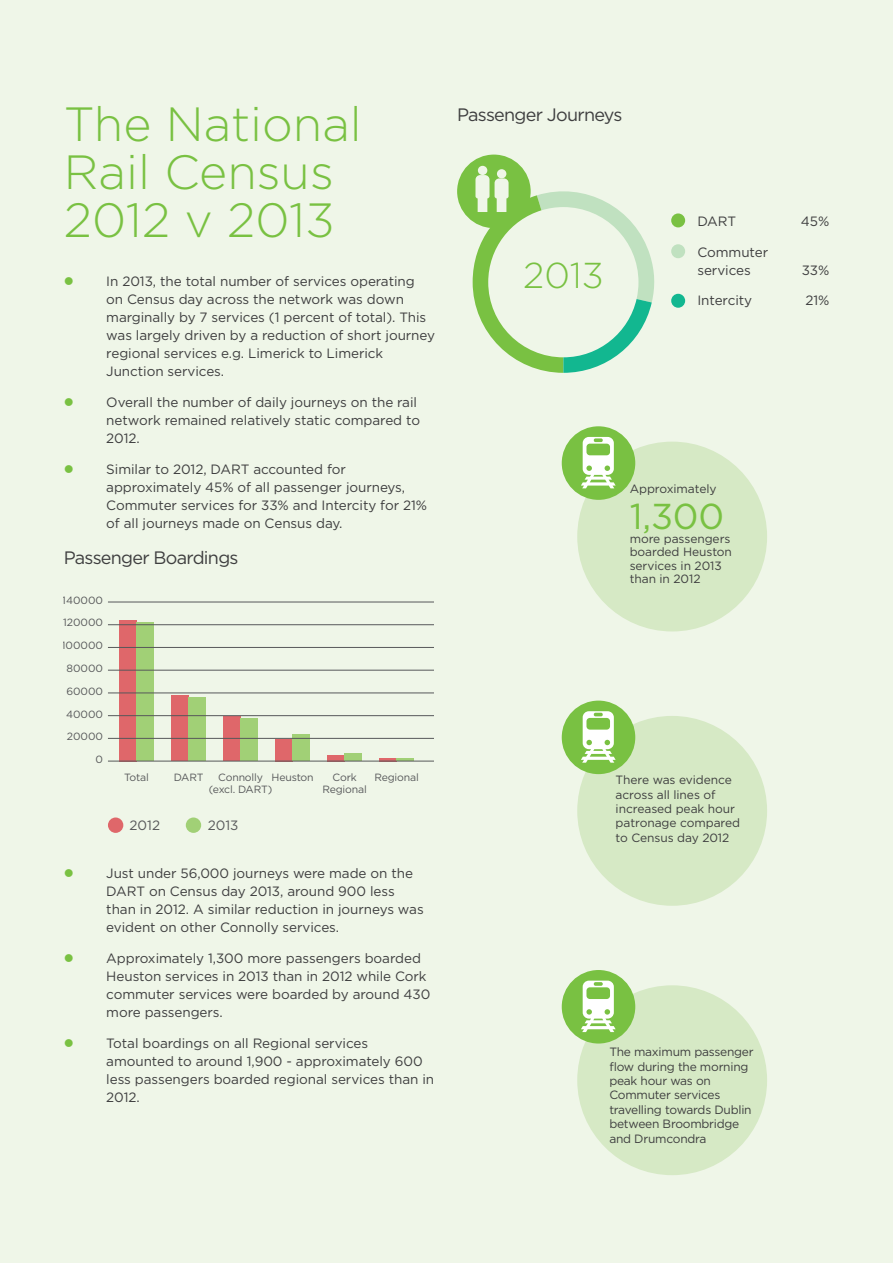
<style>
.page{position:relative;width:893px;height:1263px;background:#eff6e8}
.page>*{position:absolute;margin:0;border:0;box-sizing:border-box;transform-origin:0 0}
.heading_1{font:300 48px/48px "Gotham";color:#79c142}
.heading_1-2{font:36px "Gotham";color:#79c142}
.heading_1-3{font:300 36px "Gotham";color:#79c142}
.Intro{font:18px "Gotham";letter-spacing:-.04em;color:#3e3e3f}
.Body{font:13.5px/18px "Gotham";letter-spacing:-.005em;color:#3e3e3f}
.t1{font:13.5px "Gotham";color:#57585a}
.Body-2{font:12px/14.4px "Gotham";letter-spacing:-.02em;color:#3e3e3f}
.heading_1-4{font:12px "Gotham";letter-spacing:-.005em;color:#3e3e3f}
.t2{font:10.5px/22.8px "Gotham";letter-spacing:-.015em;color:#57585a;text-align:center}
</style>
<div class="page">
<div style="left:120px;top:620px;width:17px;height:141px;background:#df676a"></div>
<div style="left:137px;top:622px;width:17px;height:139px;background:#a1d076"></div>
<div style="left:172px;top:696px;width:17px;height:65px;background:#df676a"></div>
<div style="left:189px;top:697px;width:17px;height:64px;background:#a1d076"></div>
<div style="left:224px;top:717px;width:17px;height:44px;background:#df676a"></div>
<div style="left:241px;top:718px;width:17px;height:43px;background:#a1d076"></div>
<div style="left:276px;top:739px;width:17px;height:22px;background:#df676a"></div>
<div style="left:293px;top:735px;width:17px;height:26px;background:#a1d076"></div>
<div style="left:328px;top:755px;width:17px;height:6px;background:#df676a"></div>
<div style="left:345px;top:754px;width:17px;height:7px;background:#a1d076"></div>
<hr style="left:380px;top:758px;width:17px;height:3px;background:#df676a">
<svg style="left:397px;top:759px;width:17px;height:2px"></svg>
<hr style="left:108px;top:761px;width:326px;height:1px;background:#57585a">
<hr style="left:108px;top:738px;width:326px;height:1px;background:#57585a">
<hr style="left:108px;top:715px;width:326px;height:1px;background:#57585a">
<hr style="left:108px;top:692px;width:326px;height:1px;background:#57585a">
<hr style="left:108px;top:670px;width:326px;height:1px;background:#57585a">
<hr style="left:108px;top:647px;width:326px;height:1px;background:#57585a">
<hr style="left:108px;top:624px;width:326px;height:1px;background:#57585a">
<hr style="left:108px;top:602px;width:326px;height:1px;background:#57585a">
<div style="left:108px;top:817px;width:15px;height:16px;background:#df676a;border-radius:50%"></div>
<div style="left:186px;top:817px;width:15px;height:16px;background:#a1d076;border-radius:50%"></div>
<div style="left:577px;top:442px;width:190px;height:189px;background:#d6e9c5;border-radius:50%"></div>
<div style="left:562px;top:426px;width:73px;height:74px;background:#79c142;border-radius:50%"></div>
<svg style="left:581px;top:437px;width:35px;height:51px"></svg>
<div style="left:577px;top:716px;width:190px;height:190px;background:#d6e9c5;border-radius:50%"></div>
<div style="left:562px;top:701px;width:73px;height:73px;background:#79c142;border-radius:50%"></div>
<svg style="left:581px;top:711px;width:35px;height:52px"></svg>
<div style="left:577px;top:985px;width:190px;height:190px;background:#d6e9c5;border-radius:50%"></div>
<div style="left:562px;top:970px;width:73px;height:73px;background:#79c142;border-radius:50%"></div>
<svg style="left:581px;top:981px;width:35px;height:51px"></svg>
<div style="left:457px;top:155px;width:74px;height:73px;background:#79c142;border-radius:50%"></div>
<div style="left:497px;top:169px;width:9px;height:9px;background:#eff6e8;border-radius:50%"></div>
<div style="left:478px;top:166px;width:9px;height:9px;background:#eff6e8;border-radius:50%"></div>
<svg style="left:473px;top:175px;width:182px;height:198px"></svg>
<div style="left:671px;top:213px;width:14px;height:14px;background:#79c142;border-radius:50%"></div>
<div style="left:671px;top:244px;width:14px;height:14px;background:#c0e1c0;border-radius:50%"></div>
<div style="left:671px;top:294px;width:14px;height:14px;background:#12b790;border-radius:50%"></div>
<p class="heading_1" style="left:64px;top:100px;width:300px">The National<br>Rail Census<br>2012 v 2013</p>
<p class="Body" style="left:106px;top:272px;width:330px">In 2013, the total number of services operating<br>on Census day across the network was down marginally by 7 services (1 percent of total). This was largely driven by a reduction of short journey regional services e.g. Limerick to Limerick Junction services.</p>
<p class="Body" style="left:106px;top:393px;width:315px">Overall the number of daily journeys on the rail network remained relatively static compared to<br>2012.</p>
<p class="Body" style="left:106px;top:460px;width:322px">Similar to 2012, DART accounted for approximately 45% of all passenger journeys, Commuter services for 33% and Intercity for 21% of all journeys made on Census day.</p>
<p class="Intro" style="left:64px;top:548px;width:176px">Passenger Boardings</p>
<p class="t2" style="left:62px;top:588px;width:43px;text-align:right">140000<br>120000<br>100000<br>80000<br>60000<br>40000<br>20000<br>0</p>
<p class="t2" style="left:124px;top:765px;width:26px">Total</p>
<p class="t2" style="left:174px;top:765px;width:31px">DART</p>
<p class="t2" style="left:209px;top:771px;width:65px;line-height:12px">Connolly (excl. DART)</p>
<p class="t2" style="left:272px;top:765px;width:44px">Heuston</p>
<p class="t2" style="left:322px;top:771px;width:46px;line-height:12px">Cork<br>Regional</p>
<p class="t2" style="left:374px;top:765px;width:46px">Regional</p>
<p class="t1" style="left:130px;top:818px;width:32px">2012</p>
<p class="t1" style="left:208px;top:818px;width:32px">2013</p>
<p class="Body" style="left:106px;top:864px;width:319px">Just under 56,000 journeys were made on the DART on Census day 2013, around 900 less than in 2012. A similar reduction in journeys was evident on other Connolly services.</p>
<p class="Body" style="left:106px;top:949px;width:326px">Approximately 1,300 more passengers boarded Heuston services in 2013 than in 2012 while Cork commuter services were boarded by around 430 more passengers.</p>
<p class="Body" style="left:106px;top:1033px;width:329px">Total boardings on all Regional services amounted to around 1,900 - approximately 600 less passengers boarded regional services than in 2012.</p>
<p class="Intro" style="left:457px;top:105px;width:167px">Passenger Journeys</p>
<p class="heading_1-3" style="left:523px;top:256px;width:82px">2013</p>
<p class="Body" style="left:697px;top:212px;width:40px">DART</p>
<p class="Body" style="left:801px;top:212px;width:30px">45%</p>
<p class="Body" style="left:697px;top:243px;width:72px">Commuter services</p>
<p class="Body" style="left:802px;top:261px;width:29px">33%</p>
<p class="Body" style="left:697px;top:291px;width:56px">Intercity</p>
<p class="Body" style="left:805px;top:291px;width:26px">21%</p>
<p class="heading_1-4" style="left:630px;top:482px;width:88px">Approximately</p>
<p class="heading_1-2" style="left:630px;top:497px;width:96px">1,300</p>
<p class="Body-2" style="left:630px;top:532px;width:104px;line-height:13.5px">more passengers boarded Heuston services in 2013 than in 2012</p>
<p class="Body-2" style="left:616px;top:772px;width:126px">There was evidence across all lines of increased peak hour patronage compared to Census day 2012</p>
<p class="Body-2" style="left:609px;top:1044px;width:146px">The maximum passenger flow during the morning peak hour was on<br>Commuter services travelling towards Dublin between Broombridge and Drumcondra</p>
</div>
